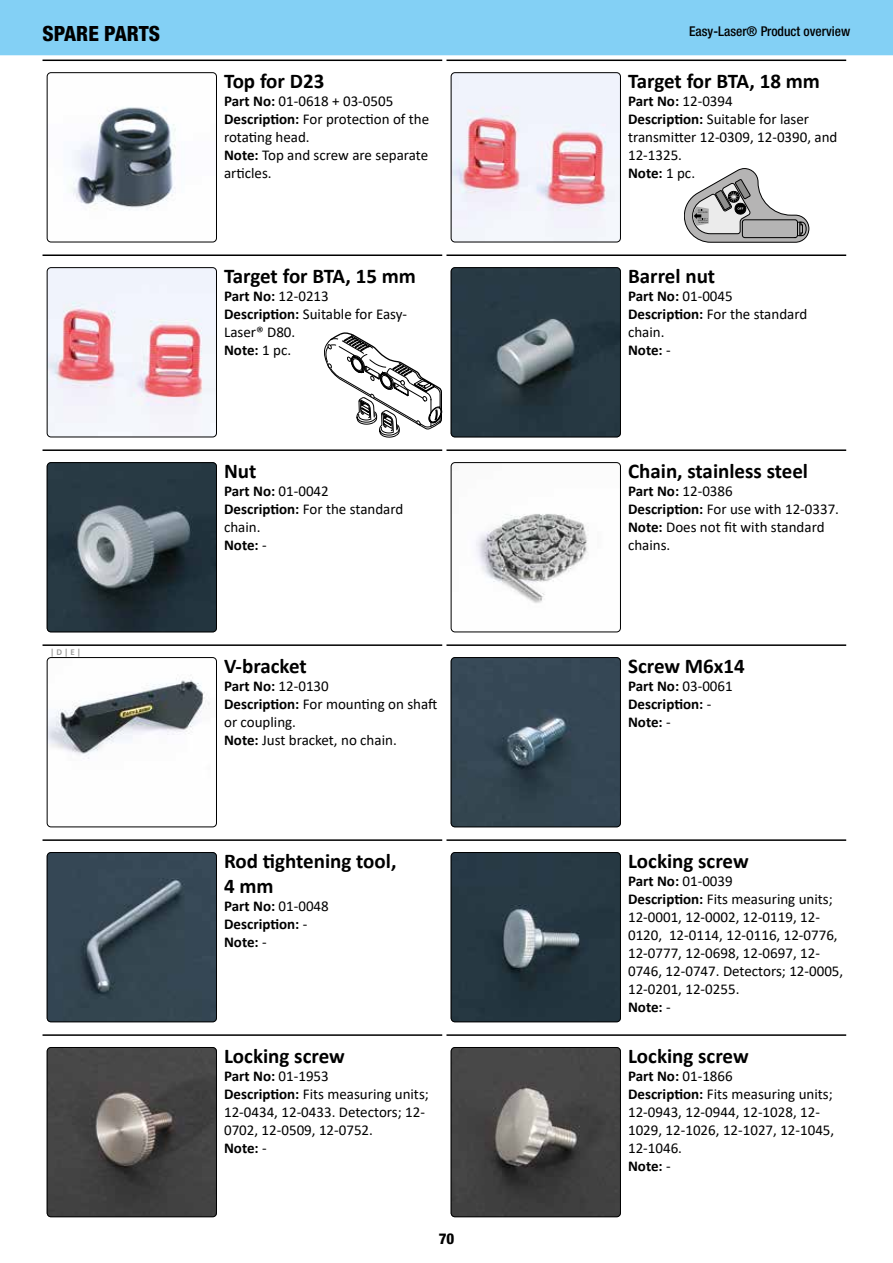
<style>
.page{position:relative;width:893px;height:1263px;background:#fff}
.page>*{position:absolute;margin:0;border:0;box-sizing:border-box;transform-origin:0 0}
.t1{font:700 21px/25.2px "Calibri";color:#000}
.t2{font:800 condensed 21px "Helvetica Neue LTW1 G";color:#000}
.t3{font:15px/18px "Calibri";color:#000}
.t4{font:700 15px/18px "Calibri";color:#000}
.t5{font:800 condensed 15px "Helvetica Neue LTW1 G";color:#000}
.t6{font:500 condensed 13.5px "Helvetica Neue LTW1 G";color:#000}
.t7{font:700 9px "Calibri";color:#9d9d9c}
.s1{font-weight:700}
.s2{font-weight:400}
</style>
<div class="page">
<div style="left:0;top:0;width:893px;height:55px;background:#83d0f5"></div>
<hr style="left:43px;top:60px;width:399px;height:1px;background:#000">
<img style="left:47px;top:72px;width:170px;height:170px">
<div style="left:47px;top:72px;width:170px;height:170px;border:1px solid #000;border-radius:4px"></div>
<hr style="left:446px;top:60px;width:400px;height:1px;background:#000">
<img style="left:451px;top:72px;width:170px;height:170px">
<div style="left:451px;top:72px;width:170px;height:170px;border:1px solid #000;border-radius:4px"></div>
<svg style="left:684px;top:168px;width:125px;height:74px"></svg>
<hr style="left:43px;top:254px;width:399px;height:2px;background:#000">
<img style="left:47px;top:267px;width:170px;height:170px">
<div style="left:47px;top:267px;width:170px;height:170px;border:1px solid #000;border-radius:4px"></div>
<svg style="left:324px;top:332px;width:118px;height:105px"></svg>
<hr style="left:446px;top:254px;width:400px;height:2px;background:#000">
<img style="left:451px;top:267px;width:170px;height:170px">
<div style="left:451px;top:267px;width:170px;height:170px;border:1px solid #000;border-radius:4px"></div>
<hr style="left:43px;top:449px;width:399px;height:2px;background:#000">
<img style="left:47px;top:462px;width:170px;height:170px">
<div style="left:47px;top:462px;width:170px;height:170px;border:1px solid #000;border-radius:4px"></div>
<hr style="left:446px;top:449px;width:400px;height:2px;background:#000">
<img style="left:451px;top:462px;width:170px;height:170px">
<div style="left:451px;top:462px;width:170px;height:170px;border:1px solid #000;border-radius:4px"></div>
<hr style="left:43px;top:644px;width:399px;height:2px;background:#000">
<img style="left:47px;top:657px;width:170px;height:170px">
<div style="left:47px;top:657px;width:170px;height:170px;border:1px solid #000;border-radius:4px"></div>
<hr style="left:446px;top:644px;width:400px;height:2px;background:#000">
<img style="left:451px;top:657px;width:170px;height:170px">
<div style="left:451px;top:657px;width:170px;height:170px;border:1px solid #000;border-radius:4px"></div>
<hr style="left:43px;top:839px;width:399px;height:2px;background:#000">
<img style="left:47px;top:852px;width:170px;height:170px">
<div style="left:47px;top:852px;width:170px;height:170px;border:1px solid #000;border-radius:4px"></div>
<hr style="left:446px;top:839px;width:400px;height:2px;background:#000">
<img style="left:451px;top:852px;width:170px;height:170px">
<div style="left:451px;top:852px;width:170px;height:170px;border:1px solid #000;border-radius:4px"></div>
<hr style="left:43px;top:1034px;width:399px;height:2px;background:#000">
<img style="left:47px;top:1047px;width:170px;height:170px">
<div style="left:47px;top:1047px;width:170px;height:170px;border:1px solid #000;border-radius:4px"></div>
<hr style="left:446px;top:1034px;width:400px;height:2px;background:#000">
<img style="left:451px;top:1047px;width:170px;height:170px">
<div style="left:451px;top:1047px;width:170px;height:170px;border:1px solid #000;border-radius:4px"></div>
<h1 class="t2" style="left:43px;top:20px;width:119px">SPARE PARTS</h1>
<p class="t6" style="left:689px;top:23px;width:163px">Easy-Laser® Product overview</p>
<h1 class="t1" style="left:224px;top:68px;width:102px">Top for D23</h1>
<p class="t3" style="left:224px;top:92px;width:207px"><span class="s1">Part No:</span> 01-0618 + 03-0505<br><span class="s1">Description:</span> For protection of the rotating head.<br><span class="s1">Note:</span> Top and screw are separate articles.</p>
<h1 class="t1" style="left:628px;top:68px;width:193px">Target for BTA, 18 mm</h1>
<p class="t3" style="left:628px;top:92px;width:211px"><span class="s1">Part No:</span> 12-0394<br><span class="s1">Description:</span> Suitable for laser transmitter 12-0309, 12-0390, and<br>12-1325.<br><span class="s1">Note:</span> 1 pc.</p>
<p class="t7" style="left:50px;top:645px;width:33px">| D | E |</p>
<h1 class="t1" style="left:224px;top:263px;width:193px">Target for BTA, 15 mm</h1>
<p class="t3" style="left:224px;top:287px;width:184px"><span class="s1">Part No:</span> 12-0213<br><span class="s1">Description:</span> Suitable for Easy-<br>Laser® D80.<br><span class="s1">Note:</span> 1 pc.</p>
<h1 class="t1" style="left:224px;top:458px;width:34px">Nut</h1>
<p class="t3" style="left:224px;top:482px;width:181px"><span class="s1">Part No:</span> 01-0042<br><span class="s1">Description:</span> For the standard chain.<br><span class="s1">Note:</span> -</p>
<h1 class="t1" style="left:224px;top:653px;width:84px">V-bracket</h1>
<p class="t3" style="left:224px;top:676px;width:215px"><span class="s1">Part No:</span> 12-0130<br><span class="s1">Description:</span> For mounting on shaft or coupling.<br><span class="s1">Note:</span> Just bracket, no chain.</p>
<h1 class="t1" style="left:224px;top:848px;width:174px">Rod tightening tool,<br>4 mm</h1>
<p class="t4" style="left:224px;top:897px;width:106px">Part No: <span class="s2">01-0048<br></span>Description: <span class="s2">-<br></span>Note: <span class="s2">-</span></p>
<h1 class="t1" style="left:224px;top:1043px;width:122px">Locking screw</h1>
<p class="t3" style="left:224px;top:1066px;width:206px"><span class="s1">Part No:</span> 01-1953<br><span class="s1">Description:</span> Fits measuring units;<br>12-0434, 12-0433. Detectors; 12-<br>0702, 12-0509, 12-0752.<br><span class="s1">Note:</span> -</p>
<p class="t5" style="left:439px;top:1229px;width:17px">70</p>
<h1 class="t1" style="left:628px;top:263px;width:89px">Barrel nut</h1>
<p class="t3" style="left:628px;top:287px;width:181px"><span class="s1">Part No:</span> 01-0045<br><span class="s1">Description:</span> For the standard chain.<br><span class="s1">Note:</span> -</p>
<h1 class="t1" style="left:628px;top:458px;width:182px">Chain, stainless steel</h1>
<p class="t3" style="left:628px;top:482px;width:212px"><span class="s1">Part No:</span> 12-0386<br><span class="s1">Description:</span> For use with 12-0337.<br><span class="s1">Note:</span> Does not fit with standard chains.</p>
<h1 class="t1" style="left:628px;top:653px;width:118px">Screw M6x14</h1>
<p class="t4" style="left:628px;top:677px;width:106px">Part No: <span class="s2">03-0061<br></span>Description: <span class="s2">-<br></span>Note: <span class="s2">-</span></p>
<h1 class="t1" style="left:628px;top:848px;width:122px">Locking screw</h1>
<p class="t3" style="left:628px;top:871px;width:217px"><span class="s1">Part No:</span> 01-0039<br><span class="s1">Description:</span> Fits measuring units;<br>12-0001, 12-0002, 12-0119, 12-<br>0120, 12-0114, 12-0116, 12-0776,<br>12-0777, 12-0698, 12-0697, 12-<br>0746, 12-0747. Detectors; 12-0005,<br>12-0201, 12-0255.<br><span class="s1">Note:</span> -</p>
<h1 class="t1" style="left:628px;top:1043px;width:122px">Locking screw</h1>
<p class="t3" style="left:628px;top:1066px;width:208px"><span class="s1">Part No:</span> 01-1866<br><span class="s1">Description:</span> Fits measuring units;<br>12-0943, 12-0944, 12-1028, 12-<br>1029, 12-1026, 12-1027, 12-1045,<br>12-1046.<br><span class="s1">Note:</span> -</p>
</div>
